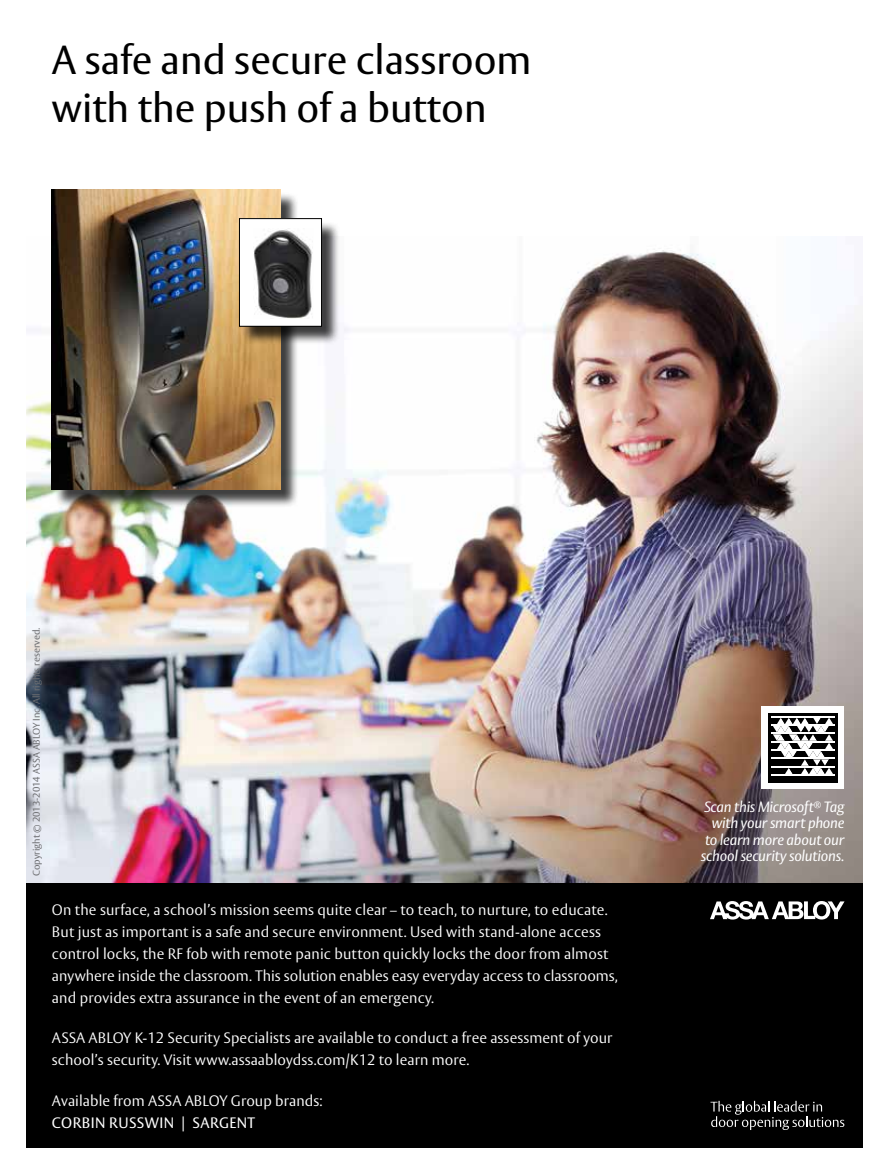
<style>
.page{position:relative;width:891px;height:1175px;background:#fff}
.page>*{position:absolute;margin:0;border:0;box-sizing:border-box;transform-origin:0 0}
.t1{font:40.05px/48px "ASSA Vesta";color:#000}
.t2{font:300 15px/22px "ASSA Vesta";letter-spacing:.01em;color:#fff}
.t3{font:15px "ASSA Vesta";letter-spacing:.025em;color:#fff}
.t4{font:italic 14.7px/16.2px "ASSA Vesta";letter-spacing:-.02em;color:#fff;text-align:right}
.t5{font:9.6px "ASSA Vesta";color:#6d6e71}
</style>
<div class="page">
<img style="left:26px;top:237px;width:836px;height:647px">
<div style="left:26px;top:884px;width:836px;height:264px;background:#000"></div>
<svg style="left:711px;top:1100px;width:133px;height:30px"></svg>
<svg style="left:710px;top:901px;width:135px;height:18px"></svg>
<div style="left:762px;top:706px;width:82px;height:83px;background:#fff"></div>
<div style="left:768px;top:713px;width:70px;height:69px;background:#000"></div>
<hr style="left:771px;top:774px;width:64px;height:2px;background:#fff">
<hr style="left:771px;top:765px;width:64px;height:2px;background:#fff">
<hr style="left:771px;top:757px;width:64px;height:2px;background:#fff">
<hr style="left:771px;top:749px;width:64px;height:2px;background:#fff">
<hr style="left:771px;top:740px;width:64px;height:2px;background:#fff">
<hr style="left:771px;top:732px;width:64px;height:2px;background:#fff">
<svg style="left:773px;top:717px;width:60px;height:57px"></svg>
<hr style="left:771px;top:724px;width:64px;height:2px;background:#fff">
<hr style="left:771px;top:715px;width:64px;height:2px;background:#fff">
<div style="left:54px;top:192px;width:245px;height:316px;background:#000;opacity:.75"></div>
<img style="left:52px;top:190px;width:228px;height:300px">
<div style="left:242px;top:221px;width:98px;height:124px;background:#000;opacity:.75"></div>
<div style="left:239px;top:219px;width:83px;height:107px;background:#fff"></div>
<img style="left:254px;top:229px;width:59px;height:90px">
<div style="left:239px;top:218px;width:83px;height:108px;border:1px solid #000"></div>
<h1 class="t1" style="left:52px;top:37px;width:481px">A safe and secure classroom with the push of a button</h1>
<p class="t5" style="left:31px;top:876px;width:250px;rotate:-90deg">Copyright © 2013-2014 ASSA ABLOY Inc. All rights reserved.</p>
<p class="t2" style="left:52px;top:899px;width:568px">On the surface, a school’s mission seems quite clear – to teach, to nurture, to educate.<br>But just as important is a safe and secure environment. Used with stand-alone access control locks, the RF fob with remote panic button quickly locks the door from almost anywhere inside the classroom. This solution enables easy everyday access to classrooms, and provides extra assurance in the event of an emergency.</p>
<p class="t2" style="left:52px;top:1027px;width:562px">ASSA ABLOY K-12 Security Specialists are available to conduct a free assessment of your school’s security. Visit www.assaabloydss.com/K12 to learn more.</p>
<p class="t2" style="left:52px;top:1089px;width:272px">Available from ASSA ABLOY Group brands:</p>
<p class="t3" style="left:52px;top:1113px;width:205px">CORBIN RUSSWIN | SARGENT</p>
<p class="t4" style="left:701px;top:799px;width:145px">Scan this Microsoft<sup>®</sup> Tag with your smart phone to learn more about our school security solutions.</p>
</div>
